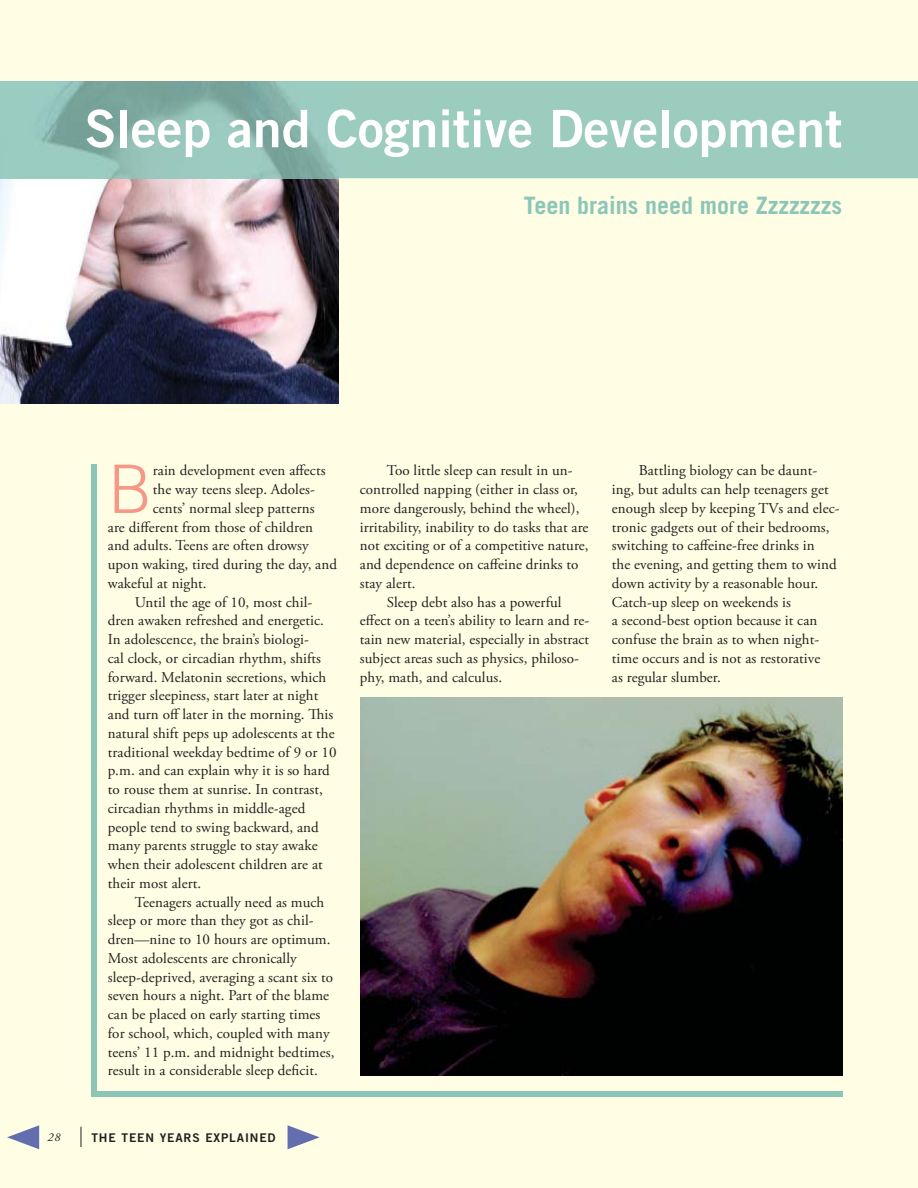
<style>
.page{position:relative;width:918px;height:1188px;background:#fffde3}
.page>*{position:absolute;margin:0;border:0;box-sizing:border-box;transform-origin:0 0}
.t1{font:300 66.9px "Trade Gothic";color:#f69787}
.t2{font:51.75px "Trade Gothic Bold Two";color:#fff}
.t3{font:700 24px "Trade Gothic";color:#8bc6b9}
.t4{font:15px/18.8px "Adobe Garamond Pro";letter-spacing:.005em;color:#231f20}
.t5{font:12px "Trade Gothic Bold Two";letter-spacing:.07em;color:#231f20}
.t6{font:italic 12px "Adobe Garamond Pro";color:#231f20}
</style>
<div class="page">
<svg style="left:81px;top:1127px;width:1px;height:20px"></svg>
<img style="left:0;top:178px;width:338px;height:225px">
<svg style="left:0;top:81px;width:918px;height:97px;fill:#9cccbe"></svg>
<img style="left:360px;top:697px;width:482px;height:379px">
<div style="left:91px;top:1091px;width:751px;height:5px;background:#8bc6b9"></div>
<div style="left:91px;top:464px;width:5px;height:632px;background:#8bc6b9"></div>
<svg style="left:288px;top:1125px;width:32px;height:24px"></svg>
<svg style="left:7px;top:1125px;width:32px;height:24px"></svg>
<h2 class="t2" style="left:85px;top:110px;width:759px">Sleep and Cognitive Development</h2>
<h3 class="t3" style="left:524px;top:197px;width:320px">Teen brains need more Zzzzzzzs</h3>
<h1 class="t1" style="left:108px;top:465px;width:46px">B</h1>
<p class="t4" style="left:153px;top:463px;width:174px">rain development even affects</p>
<p class="t4" style="left:153px;top:481px;width:163px">the way teens sleep. Adoles-</p>
<p class="t4" style="left:153px;top:500px;width:163px">cents’ normal sleep patterns</p>
<p class="t4" style="left:108px;top:519px;width:207px">are different from those of children</p>
<p class="t4" style="left:108px;top:538px;width:202px">and adults. Teens are often drowsy</p>
<p class="t4" style="left:108px;top:556px;width:231px">upon waking, tired during the day, and</p>
<p class="t4" style="left:108px;top:575px;width:100px">wakeful at night.</p>
<p class="t4" style="left:135px;top:594px;width:179px">Until the age of 10, most chil-</p>
<p class="t4" style="left:108px;top:613px;width:218px">dren awaken refreshed and energetic.</p>
<p class="t4" style="left:108px;top:631px;width:203px">In adolescence, the brain’s biologi-</p>
<p class="t4" style="left:108px;top:650px;width:215px">cal clock, or circadian rhythm, shifts</p>
<p class="t4" style="left:108px;top:669px;width:220px">forward. Melatonin secretions, which</p>
<p class="t4" style="left:108px;top:688px;width:212px">trigger sleepiness, start later at night</p>
<p class="t4" style="left:108px;top:706px;width:227px">and turn off later in the morning. This</p>
<p class="t4" style="left:108px;top:725px;width:228px">natural shift peps up adolescents at the</p>
<p class="t4" style="left:108px;top:744px;width:230px">traditional weekday bedtime of 9 or 10</p>
<p class="t4" style="left:108px;top:763px;width:224px">p.m. and can explain why it is so hard</p>
<p class="t4" style="left:108px;top:781px;width:217px">to rouse them at sunrise. In contrast,</p>
<p class="t4" style="left:108px;top:800px;width:199px">circadian rhythms in middle-aged</p>
<p class="t4" style="left:108px;top:819px;width:212px">people tend to swing backward, and</p>
<p class="t4" style="left:108px;top:838px;width:211px">many parents struggle to stay awake</p>
<p class="t4" style="left:108px;top:856px;width:216px">when their adolescent children are at</p>
<p class="t4" style="left:108px;top:875px;width:95px">their most alert.</p>
<p class="t4" style="left:135px;top:894px;width:191px">Teenagers actually need as much</p>
<p class="t4" style="left:108px;top:913px;width:207px">sleep or more than they got as chil-</p>
<p class="t4" style="left:108px;top:931px;width:224px">dren—nine to 10 hours are optimum.</p>
<p class="t4" style="left:108px;top:950px;width:190px">Most adolescents are chronically</p>
<p class="t4" style="left:108px;top:969px;width:227px">sleep-deprived, averaging a scant six to</p>
<p class="t4" style="left:108px;top:988px;width:223px">seven hours a night. Part of the blame</p>
<p class="t4" style="left:108px;top:1006px;width:214px">can be placed on early starting times</p>
<p class="t4" style="left:108px;top:1025px;width:223px">for school, which, coupled with many</p>
<p class="t4" style="left:108px;top:1044px;width:228px">teens’ 11 p.m. and midnight bedtimes,</p>
<p class="t4" style="left:108px;top:1063px;width:212px">result in a considerable sleep deficit.</p>
<p class="t6" style="left:47px;top:1130px;width:14px">28</p>
<p class="t5" style="left:91px;top:1133px;width:186px">THE TEEN YEARS EXPLAINED</p>
<p class="t4" style="left:387px;top:463px;width:187px">Too little sleep can result in un-</p>
<p class="t4" style="left:360px;top:481px;width:220px">controlled napping (either in class or,</p>
<p class="t4" style="left:360px;top:500px;width:221px">more dangerously, behind the wheel),</p>
<p class="t4" style="left:360px;top:519px;width:230px">irritability, inability to do tasks that are</p>
<p class="t4" style="left:360px;top:538px;width:230px">not exciting or of a competitive nature,</p>
<p class="t4" style="left:360px;top:556px;width:220px">and dependence on caffeine drinks to</p>
<p class="t4" style="left:360px;top:575px;width:57px">stay alert.</p>
<p class="t4" style="left:387px;top:594px;width:176px">Sleep debt also has a powerful</p>
<p class="t4" style="left:360px;top:613px;width:231px">effect on a teen’s ability to learn and re-</p>
<p class="t4" style="left:360px;top:631px;width:231px">tain new material, especially in abstract</p>
<p class="t4" style="left:360px;top:650px;width:221px">subject areas such as physics, philoso-</p>
<p class="t4" style="left:360px;top:669px;width:144px">phy, math, and calculus.</p>
<p class="t4" style="left:612px;top:463px;width:229px;text-indent:27px">Battling biology can be daunt&shy;ing, but adults can help teenagers get enough sleep by keeping TVs and elec&shy;tronic gadgets out of their bedrooms, switching to caffeine-free drinks in<br>the evening, and getting them to wind down activity by a reasonable hour.<br>Catch-up sleep on weekends is<br>a second-best option because it can confuse the brain as to when night&shy;time occurs and is not as restorative<br>as regular slumber.</p>
</div>
